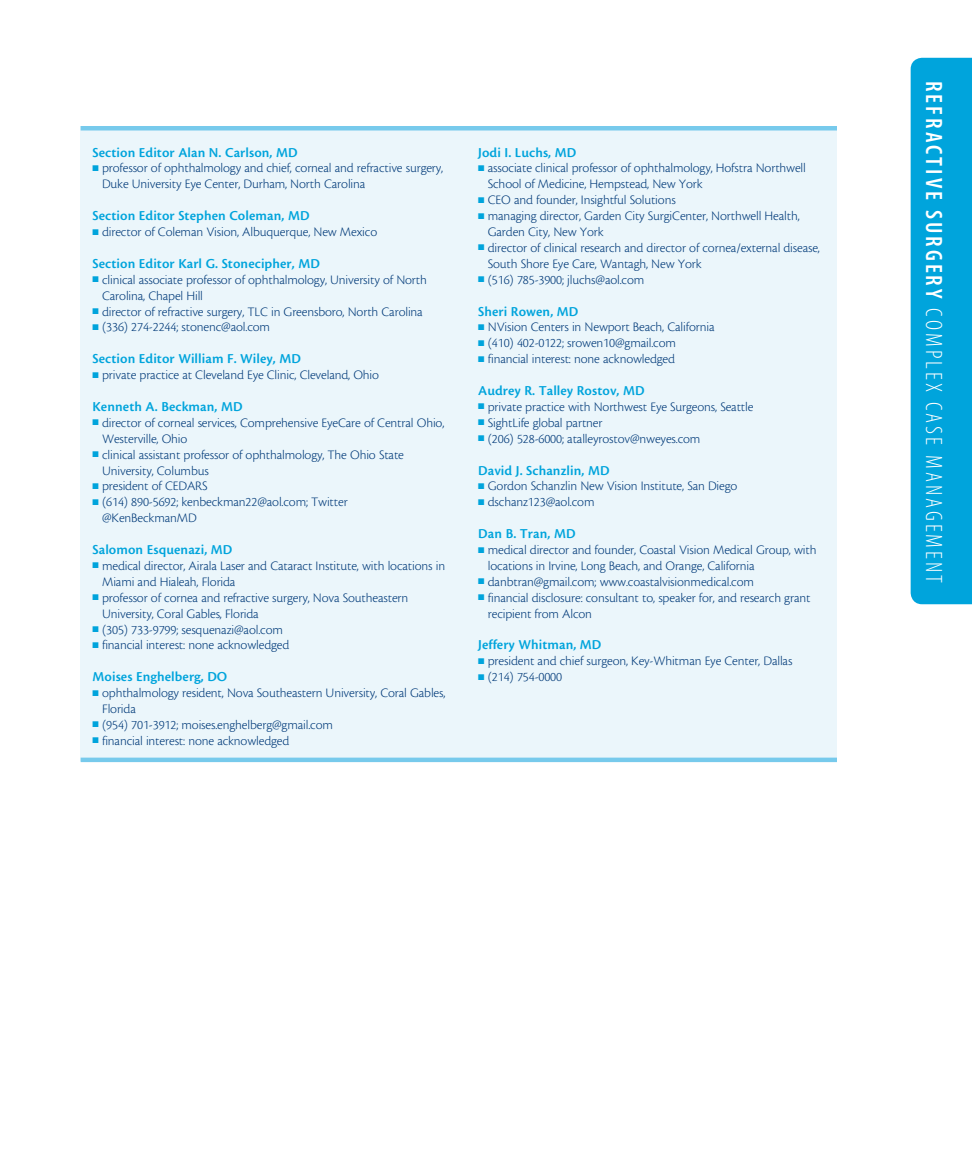
<style>
.page{position:relative;width:972px;height:1161px;background:#fff}
.page>*{position:absolute;margin:0;border:0;box-sizing:border-box;transform-origin:0 0}
.t1{font:23.7px "Myriad MM 215 300";letter-spacing:.125em;color:#fff}
.bio_name{font:14.25px "Cronos MM 574 9";letter-spacing:.005em;color:#00a4dc}
.bio_info{font:13.5px/15.9px "Cronos MM 250 9";letter-spacing:-.01em;color:#013a79}
.s1{color:#00a4dc}
.s2{font-family:"Myriad MM 565 300"}
</style>
<div class="page">
<div style="left:911px;top:58px;width:61px;height:546px;background:#00a4dc"></div>
<div style="left:81px;top:131px;width:756px;height:627px;background:#ebf6fb"></div>
<div style="left:81px;top:126px;width:756px;height:5px;background:#77caec"></div>
<hr style="left:81px;top:758px;width:756px;height:4px;background:#77caec">
<p class="bio_name" style="left:93px;top:145px;width:207px">Section Editor Alan N. Carlson, MD</p>
<p class="bio_info" style="left:102px;top:161px;width:343px;text-indent:-10px"><span class="s1">■</span> professor of ophthalmology and chief, corneal and refractive surgery,<br>Duke University Eye Center, Durham, North Carolina</p>
<p class="bio_name" style="left:93px;top:208px;width:219px">Section Editor Stephen Coleman, MD</p>
<p class="bio_info" style="left:93px;top:224px;width:286px"><span class="s1">■</span> director of Coleman Vision, Albuquerque, New Mexico</p>
<p class="bio_name" style="left:93px;top:256px;width:229px">Section Editor Karl G. Stonecipher, MD</p>
<p class="bio_info" style="left:102px;top:272px;width:326px;text-indent:-10px"><span class="s1">■</span> clinical associate professor of ophthalmology, University of North<br>Carolina, Chapel Hill</p>
<p class="bio_info" style="left:93px;top:304px;width:332px"><span class="s1">■</span> director of refractive surgery, TLC in Greensboro, North Carolina</p>
<p class="bio_info" style="left:93px;top:320px;width:179px"><span class="s1">■</span> (336) 274-2244; stonenc@aol.com</p>
<p class="bio_name" style="left:93px;top:351px;width:210px">Section Editor William F. Wiley, MD</p>
<p class="bio_info" style="left:93px;top:367px;width:288px"><span class="s1">■</span> private practice at Cleveland Eye Clinic, Cleveland, Ohio</p>
<p class="bio_name" style="left:93px;top:399px;width:152px">Kenneth A. Beckman, MD</p>
<p class="bio_info" style="left:102px;top:415px;width:344px;text-indent:-10px"><span class="s1">■</span> director of corneal services, Comprehensive EyeCare of Central Ohio,<br>Westerville, Ohio</p>
<p class="bio_info" style="left:102px;top:447px;width:303px;text-indent:-10px"><span class="s1">■</span> clinical assistant professor of ophthalmology, The Ohio State<br>University, Columbus</p>
<p class="bio_info" style="left:93px;top:479px;width:117px"><span class="s1">■</span> president of CEDARS</p>
<p class="bio_info" style="left:102px;top:494px;width:247px;text-indent:-10px"><span class="s1">■</span> (614) 890-5692; kenbeckman22@aol.com; Twitter @KenBeckmanMD</p>
<p class="bio_name" style="left:93px;top:542px;width:141px">Salomon Esquenazi, MD</p>
<p class="bio_info" style="left:102px;top:558px;width:345px;text-indent:-10px"><span class="s1">■</span> medical director, Airala Laser and Cataract Institute, with locations in<br>Miami and Hialeah, Florida</p>
<p class="bio_info" style="left:102px;top:590px;width:308px;text-indent:-10px"><span class="s1">■</span> professor of cornea and refractive surgery, Nova Southeastern<br>University, Coral Gables, Florida</p>
<p class="bio_info" style="left:93px;top:622px;width:192px"><span class="s1">■</span> (305) 733-9799; sesquenazi@aol.com</p>
<p class="bio_info" style="left:93px;top:638px;width:198px"><span class="s1">■</span> financial interest: none acknowledged</p>
<p class="bio_name" style="left:93px;top:669px;width:136px">Moises Enghelberg, DO</p>
<p class="bio_info" style="left:102px;top:685px;width:345px;text-indent:-10px"><span class="s1">■</span> ophthalmology resident, Nova Southeastern University, Coral Gables,<br>Florida</p>
<p class="bio_info" style="left:93px;top:717px;width:242px"><span class="s1">■</span> (954) 701-3912; moises.enghelberg@gmail.com</p>
<p class="bio_info" style="left:93px;top:733px;width:198px"><span class="s1">■</span> financial interest: none acknowledged</p>
<p class="bio_name" style="left:478px;top:145px;width:100px">Jodi I. Luchs, MD</p>
<p class="bio_info" style="left:488px;top:161px;width:320px;text-indent:-10px"><span class="s1">■</span> associate clinical professor of ophthalmology, Hofstra Northwell<br>School of Medicine, Hempstead, New York</p>
<p class="bio_info" style="left:478px;top:192px;width:199px"><span class="s1">■</span> CEO and founder, Insightful Solutions</p>
<p class="bio_info" style="left:488px;top:208px;width:313px;text-indent:-10px"><span class="s1">■</span> managing director, Garden City SurgiCenter, Northwell Health,<br>Garden City, New York</p>
<p class="bio_info" style="left:488px;top:240px;width:334px;text-indent:-10px"><span class="s1">■</span> director of clinical research and director of cornea/external disease,<br>South Shore Eye Care, Wantagh, New York</p>
<p class="bio_info" style="left:478px;top:272px;width:168px"><span class="s1">■</span> (516) 785-3900; jluchs@aol.com</p>
<p class="bio_name" style="left:478px;top:304px;width:102px">Sheri Rowen, MD</p>
<p class="bio_info" style="left:478px;top:320px;width:238px"><span class="s1">■</span> NVision Centers in Newport Beach, California</p>
<p class="bio_info" style="left:478px;top:335px;width:199px"><span class="s1">■</span> (410) 402-0122; srowen10@gmail.com</p>
<p class="bio_info" style="left:478px;top:351px;width:198px"><span class="s1">■</span> financial interest: none acknowledged</p>
<p class="bio_name" style="left:478px;top:383px;width:168px">Audrey R. Talley Rostov, MD</p>
<p class="bio_info" style="left:478px;top:399px;width:277px"><span class="s1">■</span> private practice with Northwest Eye Surgeons, Seattle</p>
<p class="bio_info" style="left:478px;top:415px;width:126px"><span class="s1">■</span> SightLife global partner</p>
<p class="bio_info" style="left:478px;top:431px;width:224px"><span class="s1">■</span> (206) 528-6000; atalleyrostov@nweyes.com</p>
<p class="bio_name" style="left:478px;top:463px;width:133px">David J. Schanzlin, MD</p>
<p class="bio_info" style="left:478px;top:479px;width:261px"><span class="s1">■</span> Gordon Schanzlin New Vision Institute, San Diego</p>
<p class="bio_info" style="left:478px;top:494px;width:118px"><span class="s1">■</span> dschanz123@aol.com</p>
<p class="bio_name" style="left:478px;top:526px;width:99px">Dan B. Tran, MD</p>
<p class="bio_info" style="left:488px;top:542px;width:330px;text-indent:-10px"><span class="s1">■</span> medical director and founder, Coastal Vision Medical Group, with locations in Irvine, Long Beach, and Orange, California</p>
<p class="bio_info" style="left:478px;top:574px;width:277px"><span class="s1">■</span> danbtran@gmail.com; www.coastalvisionmedical.com</p>
<p class="bio_info" style="left:488px;top:590px;width:324px;text-indent:-10px"><span class="s1">■</span> financial disclosure: consultant to, speaker for, and research grant recipient from Alcon</p>
<p class="bio_name" style="left:478px;top:638px;width:125px">Jeffery Whitman, MD</p>
<p class="bio_info" style="left:478px;top:653px;width:316px"><span class="s1">■</span> president and chief surgeon, Key-Whitman Eye Center, Dallas</p>
<p class="bio_info" style="left:478px;top:669px;width:86px"><span class="s1">■</span> (214) 754-0000</p>
<h1 class="t1" style="left:946px;top:81px;width:503px;rotate:90deg"><span class="s2">REFRACTIVE SURGERY</span> COMPLEX CASE MANAGEMENT</h1>
</div>
